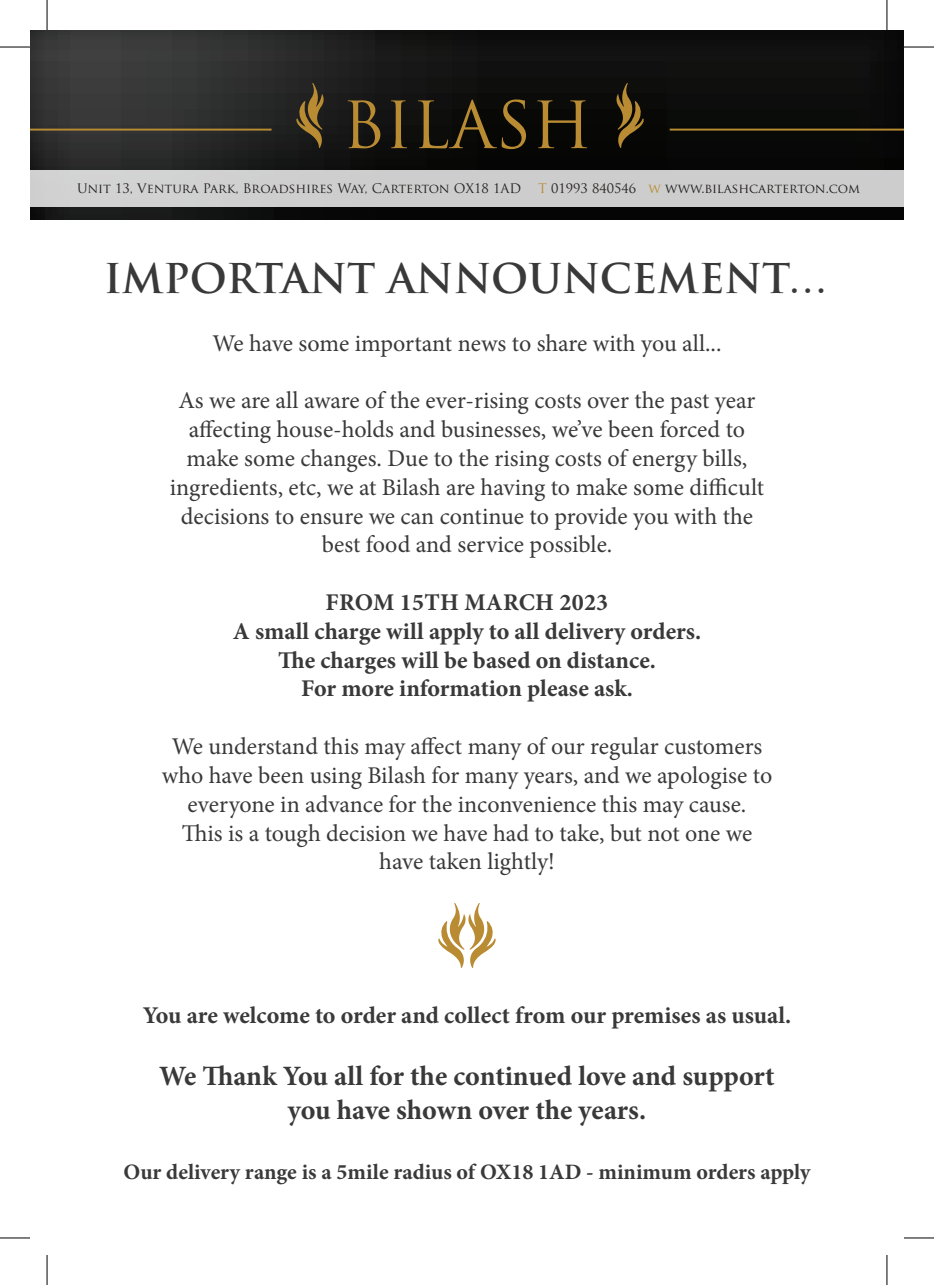
<style>
.page{position:relative;width:934px;height:1285px;background:#fff}
.page>*{position:absolute;margin:0;border:0;box-sizing:border-box;transform-origin:0 0}
.t1{font:700 40px "Trajan Pro";color:#383938}
.t2{font:700 28px/33.6px "Minion Pro";letter-spacing:-.005em;color:#383938;text-align:center}
.t3{font:24px/28.8px "Minion Pro";letter-spacing:-.005em;color:#383938;text-align:center}
.t4{font:700 24px/28.8px "Minion Pro";color:#383938;text-align:center}
.t5{font:700 22px "Minion Pro";color:#383938}
.t6{font:12.8px "Trajan Pro";color:#231f20}
.s1{color:#b98b32}
</style>
<div class="page">
<svg style="left:30px;top:30px;width:873px;height:190px;background:#191a19"></svg>
<svg style="left:347px;top:99px;width:240px;height:50px;background:#302713"></svg>
<hr style="left:30px;top:129px;width:241px;height:2px;background:#b98b32">
<hr style="left:669px;top:129px;width:234px;height:2px;background:#b98b32">
<svg style="left:296px;top:83px;width:28px;height:65px;background:#544425"></svg>
<svg style="left:615px;top:83px;width:28px;height:65px;background:#473717"></svg>
<div style="left:30px;top:170px;width:873px;height:36px;background:#cccdcc"></div>
<svg style="left:438px;top:903px;width:57px;height:65px"></svg>
<hr style="left:0;top:47px;width:30px;height:1px;background:#000">
<hr style="left:903px;top:47px;width:30px;height:1px;background:#000">
<hr style="left:0;top:1237px;width:30px;height:1px;background:#000">
<hr style="left:903px;top:1237px;width:30px;height:1px;background:#000">
<hr style="left:47px;top:0;width:1px;height:30px;background:#000">
<hr style="left:47px;top:1255px;width:1px;height:30px;background:#000">
<hr style="left:886px;top:0;width:1px;height:30px;background:#000">
<hr style="left:886px;top:1255px;width:1px;height:30px;background:#000">
<p class="t6" style="left:77px;top:180px;width:445px">Unit 13, Ventura Park, Broadshires Way, Carterton OX18 1AD</p>
<p class="t6" style="left:537px;top:180px;width:323px"><span class="s1">T</span> 01993 840546 <span class="s1">w</span> www.bilashcarterton.com</p>
<h1 class="t1" style="left:104px;top:254px;width:725px">IMPORTANT ANNOUNCEMENT…</h1>
<p class="t3" style="left:212px;top:329px;width:510px">We have some important news to share with you all...</p>
<p class="t3" style="left:170px;top:386px;width:595px">As we are all aware of the ever-rising costs over the past year affecting house-holds and businesses, we’ve been forced to make some changes. Due to the rising costs of energy bills, ingredients, etc, we at Bilash are having to make some difficult decisions to ensure we can continue to provide you with the best food and service possible.</p>
<p class="t4" style="left:233px;top:587px;width:469px">FROM 15TH MARCH 2023<br>A small charge will apply to all delivery orders.<br>The charges will be based on distance.<br>For more information please ask.</p>
<p class="t3" style="left:162px;top:732px;width:612px">We understand this may affect many of our regular customers who have been using Bilash for many years, and we apologise to everyone in advance for the inconvenience this may cause.<br>This is a tough decision we have had to take, but not one we have taken lightly!</p>
<p class="t4" style="left:143px;top:1000px;width:649px">You are welcome to order and collect from our premises as usual.</p>
<p class="t2" style="left:159px;top:1059px;width:616px">We Thank You all for the continued love and support you have shown over the years.</p>
<p class="t5" style="left:123px;top:1156px;width:688px">Our delivery range is a 5mile radius of OX18 1AD - minimum orders apply</p>
</div>
